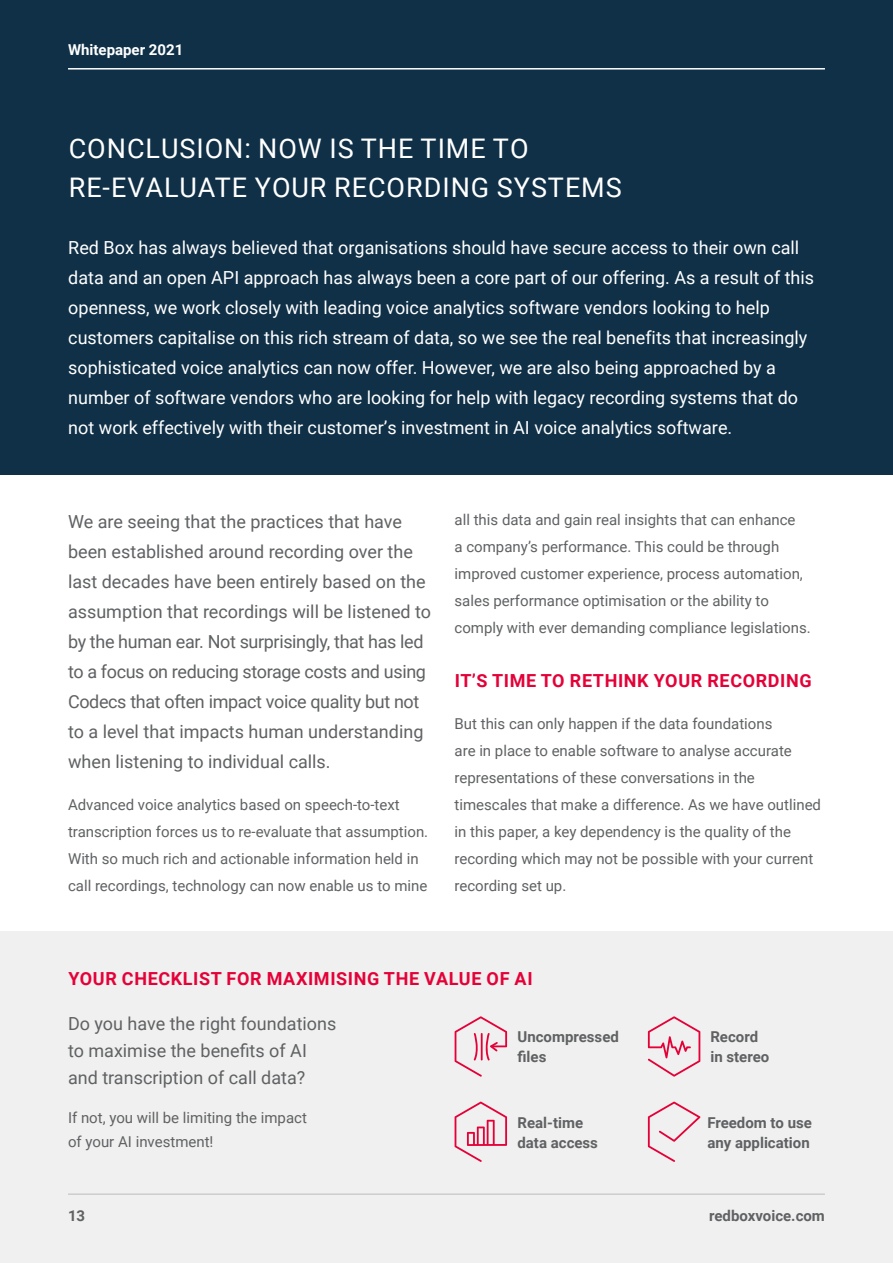
<style>
.page{position:relative;width:893px;height:1263px;background:#fff}
.page>*{position:absolute;margin:0;border:0;box-sizing:border-box;transform-origin:0 0}
.t1{font:27px/39px "Roboto";letter-spacing:.035em;color:#fff}
.t2{font:18px/30px "Roboto";color:#fff}
.t3{font:18px/30px "Roboto";color:#5f6163}
.t4{font:700 18px "Roboto";letter-spacing:.035em;color:#e40138}
.t5{font:15px/27px "Roboto";color:#5f6163}
.t6{font:700 15px/20.1px "Roboto";color:#5f6163}
.t7{font:700 15px "Roboto";color:#fff}
</style>
<div class="page">
<div style="left:0;top:931px;width:893px;height:332px;background:#f0f0f0"></div>
<div style="left:0;top:0;width:893px;height:474px;background:#0f3047"></div>
<hr style="left:68px;top:68px;width:757px;height:2px;background:#fff">
<hr style="left:68px;top:1193px;width:757px;height:2px;background:#5f6163">
<svg style="left:455px;top:1016px;width:52px;height:61px"></svg>
<svg style="left:648px;top:1016px;width:52px;height:61px"></svg>
<svg style="left:455px;top:1101px;width:52px;height:61px"></svg>
<svg style="left:648px;top:1101px;width:52px;height:61px"></svg>
<p class="t7" style="left:68px;top:39px;width:117px">Whitepaper 2021</p>
<h1 class="t1" style="left:69px;top:128px;width:555px">CONCLUSION: NOW IS THE TIME TO<br>RE-EVALUATE YOUR RECORDING SYSTEMS</h1>
<p class="t2" style="left:68px;top:232px;width:747px">Red Box has always believed that organisations should have secure access to their own call data and an open API approach has always been a core part of our offering. As a result of this openness, we work closely with leading voice analytics software vendors looking to help customers capitalise on this rich stream of data, so we see the real benefits that increasingly sophisticated voice analytics can now offer. However, we are also being approached by a number of software vendors who are looking for help with legacy recording systems that do not work effectively with their customer’s investment in AI voice analytics software.</p>
<p class="t3" style="left:68px;top:505px;width:364px">We are seeing that the practices that have been established around recording over the last decades have been entirely based on the assumption that recordings will be listened to by the human ear. Not surprisingly, that has led to a focus on reducing storage costs and using Codecs that often impact voice quality but not to a level that impacts human understanding when listening to individual calls.</p>
<p class="t5" style="left:68px;top:790px;width:362px">Advanced voice analytics based on speech-to-text transcription forces us to re-evaluate that assumption.<br>With so much rich and actionable information held in call recordings, technology can now enable us to mine</p>
<p class="t5" style="left:455px;top:506px;width:358px">all this data and gain real insights that can enhance<br>a company’s performance. This could be through improved customer experience, process automation, sales performance optimisation or the ability to comply with ever demanding compliance legislations.</p>
<p class="t4" style="left:455px;top:668px;width:358px">IT’S TIME TO RETHINK YOUR RECORDING</p>
<p class="t5" style="left:455px;top:710px;width:368px">But this can only happen if the data foundations<br>are in place to enable software to analyse accurate representations of these conversations in the timescales that make a difference. As we have outlined in this paper, a key dependency is the quality of the recording which may not be possible with your current recording set up.</p>
<p class="t4" style="left:68px;top:965px;width:466px">YOUR CHECKLIST FOR MAXIMISING THE VALUE OF AI</p>
<p class="t3" style="left:68px;top:1009px;width:270px;line-height:27px">Do you have the right foundations to maximise the benefits of AI and transcription of call data?</p>
<p class="t5" style="left:68px;top:1105px;width:240px;line-height:24px">If not, you will be limiting the impact of your AI investment!</p>
<p class="t6" style="left:517px;top:1026px;width:103px">Uncompressed files</p>
<p class="t6" style="left:710px;top:1026px;width:60px">Record in stereo</p>
<p class="t6" style="left:517px;top:1112px;width:82px">Real-time data access</p>
<p class="t6" style="left:707px;top:1112px;width:106px">Freedom to use any application</p>
<p class="t6" style="left:68px;top:1205px;width:19px">13</p>
<p class="t6" style="left:709px;top:1205px;width:117px">redboxvoice.com</p>
</div>
